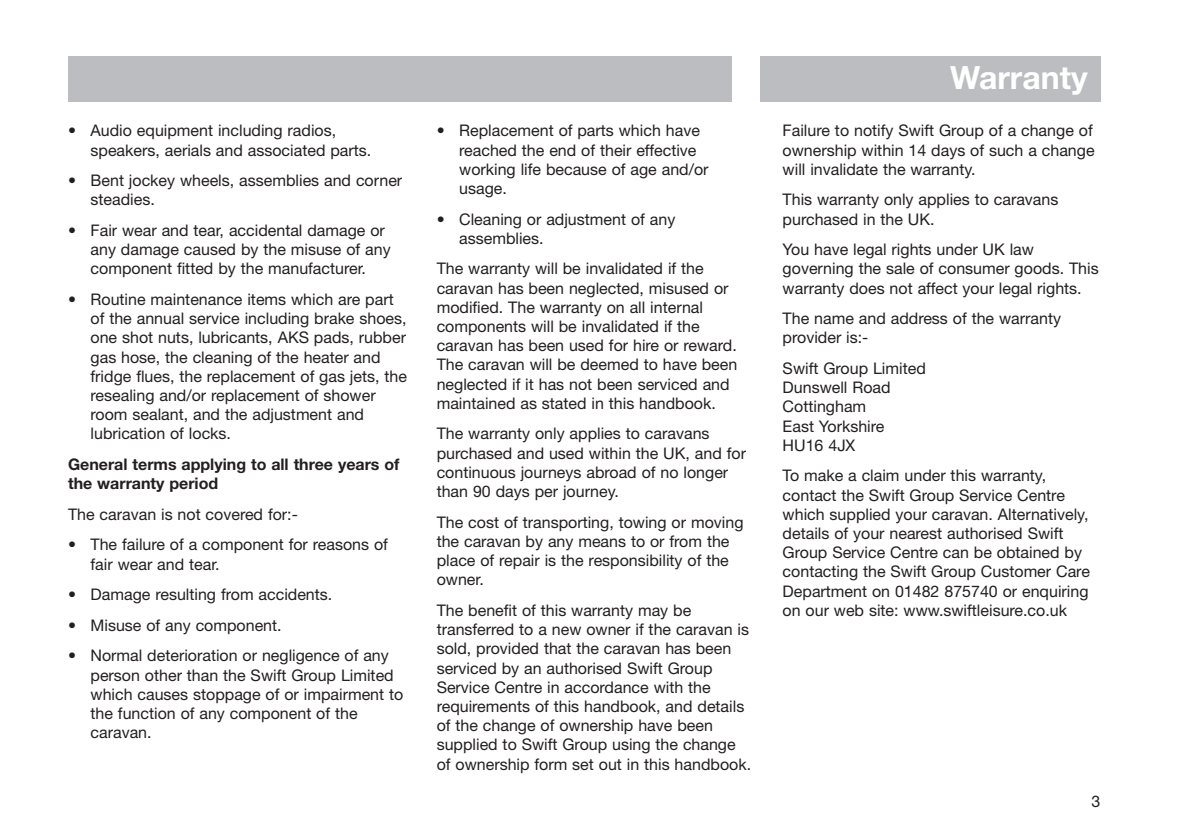
<style>
.page{position:relative;width:1191px;height:840px;background:#fff}
.page>*{position:absolute;margin:0;border:0;box-sizing:border-box;transform-origin:0 0}
.t1{font:700 32px "Helvetica Neue";color:#fff}
.t2{font:16px/19.2px "Helvetica Neue";color:#231f20}
.t3{font:700 16px/19.2px "Helvetica Neue";color:#231f20}
</style>
<div class="page">
<div style="left:68px;top:57px;width:663px;height:45px;background:#bcbdc0"></div>
<div style="left:760px;top:57px;width:340px;height:45px;background:#bcbdc0"></div>
<p class="t2" style="left:91px;top:122px;width:282px;text-indent:-22px">• Audio equipment including radios, speakers, aerials and associated parts.</p>
<p class="t2" style="left:91px;top:172px;width:313px;text-indent:-22px">• Bent jockey wheels, assemblies and corner steadies.</p>
<p class="t2" style="left:91px;top:222px;width:302px;text-indent:-22px">• Fair wear and tear, accidental damage or any damage caused by the misuse of any component fitted by the manufacturer.</p>
<p class="t2" style="left:91px;top:291px;width:318px;text-indent:-22px">• Routine maintenance items which are part of the annual service including brake shoes, one shot nuts, lubricants, AKS pads, rubber gas hose, the cleaning of the heater and fridge flues, the replacement of gas jets, the resealing and/or replacement of shower room sealant, and the adjustment and lubrication of locks.</p>
<p class="t3" style="left:68px;top:456px;width:333px">General terms applying to all three years of the warranty period</p>
<p class="t2" style="left:68px;top:506px;width:231px">The caravan is not covered for:-</p>
<p class="t2" style="left:91px;top:536px;width:299px;text-indent:-22px">• The failure of a component for reasons of fair wear and tear.</p>
<p class="t2" style="left:68px;top:586px;width:266px">• Damage resulting from accidents.</p>
<p class="t2" style="left:68px;top:616px;width:215px">• Misuse of any component.</p>
<p class="t2" style="left:91px;top:647px;width:314px;text-indent:-23px">• Normal deterioration or negligence of any person other than the Swift Group Limited which causes stoppage of or impairment to the function of any component of the caravan.</p>
<p class="t2" style="left:459px;top:122px;width:251px;text-indent:-22px">• Replacement of parts which have reached the end of their effective working life because of age and/or usage.</p>
<p class="t2" style="left:459px;top:211px;width:218px;text-indent:-22px">• Cleaning or adjustment of any assemblies.</p>
<p class="t2" style="left:437px;top:260px;width:302px">The warranty will be invalidated if the caravan has been neglected, misused or modified. The warranty on all internal components will be invalidated if the caravan has been used for hire or reward.<br>The caravan will be deemed to have been neglected if it has not been serviced and maintained as stated in this handbook.</p>
<p class="t2" style="left:437px;top:425px;width:311px">The warranty only applies to caravans purchased and used within the UK, and for continuous journeys abroad of no longer than 90 days per journey.</p>
<p class="t2" style="left:437px;top:513px;width:308px">The cost of transporting, towing or moving the caravan by any means to or from the place of repair is the responsibility of the owner.</p>
<p class="t2" style="left:437px;top:602px;width:316px">The benefit of this warranty may be transferred to a new owner if the caravan is sold, provided that the caravan has been serviced by an authorised Swift Group Service Centre in accordance with the requirements of this handbook, and details of the change of ownership have been supplied to Swift Group using the change of ownership form set out in this handbook.</p>
<h1 class="t1" style="left:950px;top:66px;width:139px">Warranty</h1>
<p class="t2" style="left:782px;top:122px;width:313px;text-align:justify">Failure to notify Swift Group of a change of ownership within 14 days of such a change will invalidate the warranty.</p>
<p class="t2" style="left:782px;top:191px;width:277px">This warranty only applies to caravans purchased in the UK.</p>
<p class="t2" style="left:782px;top:241px;width:317px">You have legal rights under UK law governing the sale of consumer goods. This warranty does not affect your legal rights.</p>
<p class="t2" style="left:782px;top:310px;width:280px">The name and address of the warranty provider is:-</p>
<p class="t2" style="left:782px;top:360px;width:145px">Swift Group Limited<br>Dunswell Road<br>Cottingham<br>East Yorkshire<br>HU16 4JX</p>
<p class="t2" style="left:782px;top:467px;width:309px">To make a claim under this warranty, contact the Swift Group Service Centre which supplied your caravan. Alternatively, details of your nearest authorised Swift Group Service Centre can be obtained by contacting the Swift Group Customer Care Department on 01482 875740 or enquiring on our web site: www.swiftleisure.co.uk</p>
<p class="t2" style="left:1091px;top:793px;width:10px">3</p>
</div>
